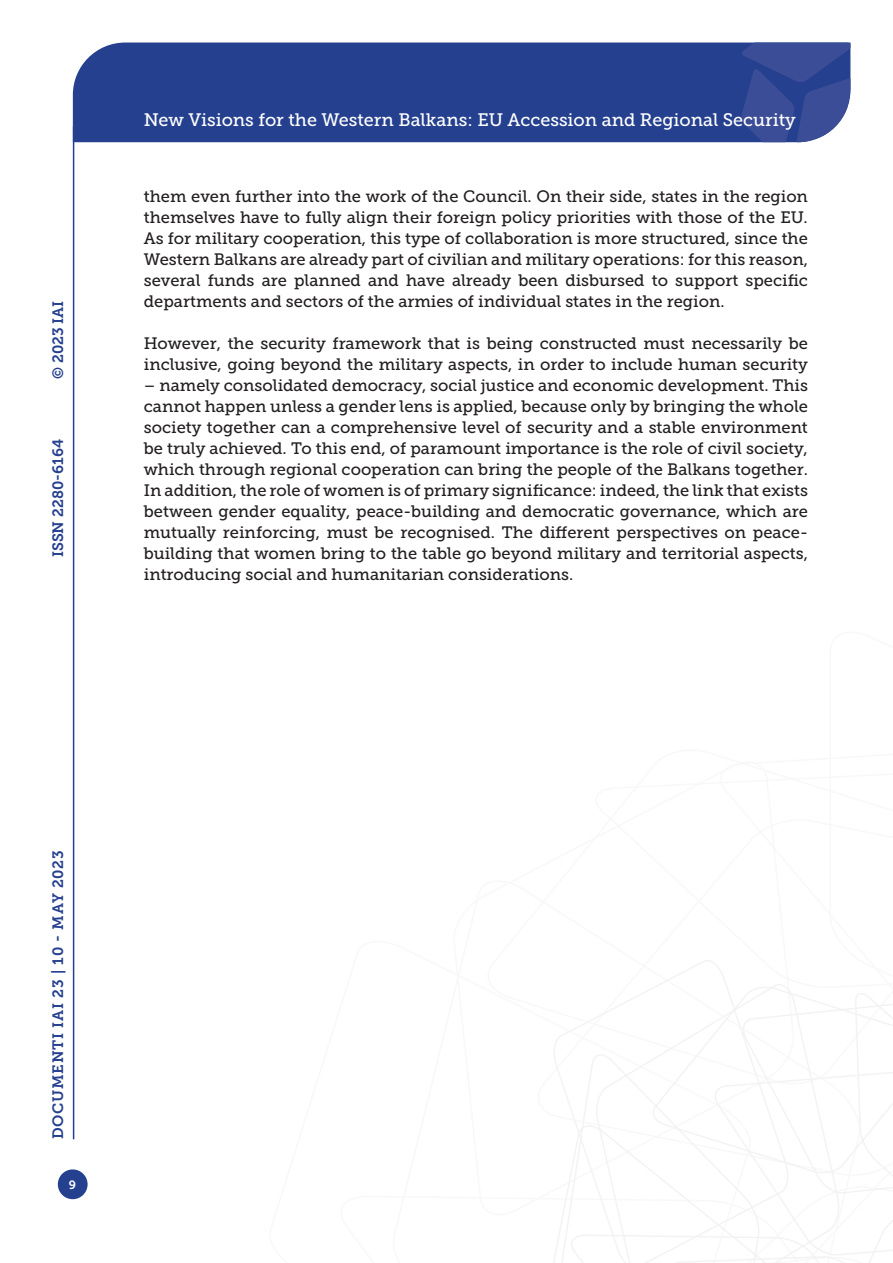
<style>
.page{position:relative;width:893px;height:1263px;background:#fff}
.page>*{position:absolute;margin:0;border:0;box-sizing:border-box;transform-origin:0 0}
.t1{font:18px "Museo Slab 500";color:#fff}
.Testo{font:16.5px/21px "Museo Slab 500";color:#231f20;text-align:justify}
.t2{font:15px "Museo Slab 700";letter-spacing:.05em;color:#25408f}
.t3{font:15px "Museo Slab 700";color:#25408f}
.t4{font:12px "Museo Slab 700";color:#fff}
</style>
<div class="page">
<svg style="left:553px;top:960px;width:340px;height:303px"></svg>
<div style="left:73px;top:43px;width:668px;height:99px;background:#25408f"></div>
<svg style="left:741px;top:43px;width:109px;height:99px;background:#3f529a"></svg>
<div style="left:58px;top:1169px;width:30px;height:30px;background:#25408f;border-radius:50%"></div>
<hr style="left:73px;top:126px;width:1px;height:1013px;background:#25408f">
<p class="t2" style="left:50px;top:379px;width:80px;rotate:-90deg">© 2023 IAI</p>
<p class="t3" style="left:50px;top:557px;width:120px;rotate:-90deg">ISSN 2280-6164</p>
<p class="t1" style="left:144px;top:110px;width:653px">New Visions for the Western Balkans: EU Accession and Regional Security</p>
<p class="Testo" style="left:144px;top:186px;width:666px">them even further into the work of the Council. On their side, states in the region themselves have to fully align their foreign policy priorities with those of the EU.<br>As for military cooperation, this type of collaboration is more structured, since the Western Balkans are already part of civilian and military operations: for this reason, several funds are planned and have already been disbursed to support specific departments and sectors of the armies of individual states in the region.</p>
<p class="Testo" style="left:144px;top:333px;width:666px">However, the security framework that is being constructed must necessarily be inclusive, going beyond the military aspects, in order to include human security</p>
<p class="Testo" style="left:144px;top:375px;width:666px">– namely consolidated democracy, social justice and economic development. This cannot happen unless a gender lens is applied, because only by bringing the whole society together can a comprehensive level of security and a stable environment be truly achieved. To this end, of paramount importance is the role of civil society, which through regional cooperation can bring the people of the Balkans together.<br>In addition, the role of women is of primary significance: indeed, the link that exists between gender equality, peace-building and democratic governance, which are mutually reinforcing, must be recognised. The different perspectives on peace&shy;building that women bring to the table go beyond military and territorial aspects, introducing social and humanitarian considerations.</p>
<p class="t2" style="left:50px;top:1139px;width:291px;rotate:-90deg">DOCUMENTI IAI 23 | 10 - MAY 2023</p>
<p class="t4" style="left:69px;top:1178px;width:9px">9</p>
</div>
